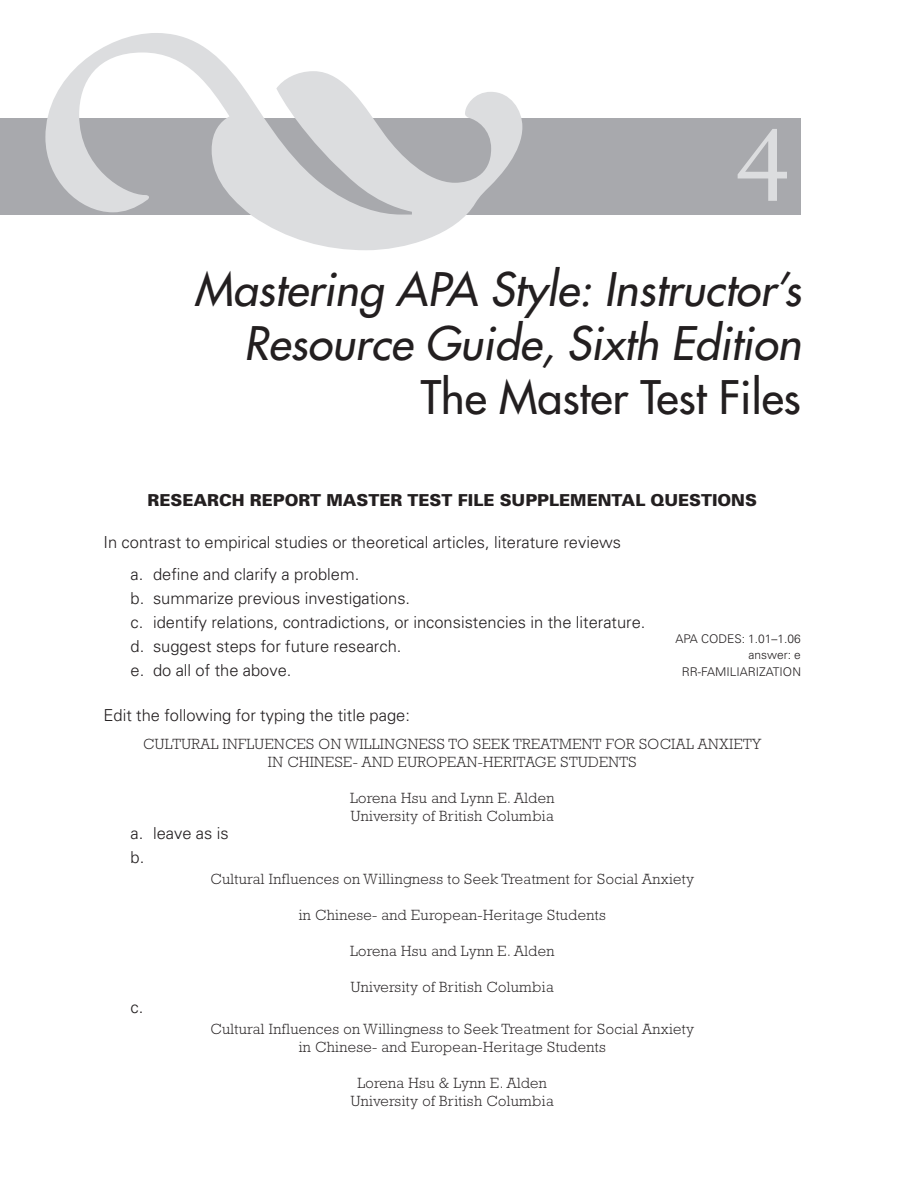
<style>
.page{position:relative;width:918px;height:1188px;background:#fff}
.page>*{position:absolute;margin:0;border:0;box-sizing:border-box;transform-origin:0 0}
.t1{font:102px "Sabon";color:#dcdddf}
.t2{font:italic 45px/54px "Futura";color:#231f20;text-align:right}
.t3{font:45px "Futura";color:#231f20}
.t4{font:300 16.5px/24px "Univers";color:#231f20}
.t5{font:900 16.5px "Univers";color:#231f20}
.t6{font:300 15px/18px "Rockwell";letter-spacing:.025em;color:#231f20;text-align:center}
.t7{font:300 12px/16.5px "Univers";color:#231f20;text-align:right}
</style>
<div class="page">
<div style="left:0;top:119px;width:801px;height:96px;background:#a8a9ad"></div>
<svg style="left:45px;top:33px;width:477px;height:217px"></svg>
<h1 class="t1" style="left:735px;top:105px;width:58px">4</h1>
<h2 class="t2" style="left:194px;top:262px;width:608px">Mastering APA Style: Instructor’s<br>Resource Guide, Sixth Edition</h2>
<h2 class="t3" style="left:421px;top:368px;width:382px">The Master Test Files</h2>
<p class="t5" style="left:148px;top:490px;width:611px">RESEARCH REPORT MASTER TEST FILE SUPPLEMENTAL QUESTIONS</p>
<p class="t4" style="left:131px;top:526px;width:492px;line-height:31.5px;text-indent:-27px">In contrast to empirical studies or theoretical articles, literature reviews a. define and clarify a problem.</p>
<p class="t4" style="left:131px;top:586px;width:517px">b. summarize previous investigations.<br>c. identify relations, contradictions, or inconsistencies in the literature. d. suggest steps for future research.<br>e. do all of the above.</p>
<p class="t4" style="left:104px;top:703px;width:308px">Edit the following for typing the title page:</p>
<p class="t6" style="left:143px;top:735px;width:620px">Cultural Influences on Willingness to Seek Treatment for Social Anxiety in Chinese- and European-Heritage Students</p>
<p class="t6" style="left:350px;top:789px;width:206px;text-align:left">Lorena Hsu and Lynn E. Alden<br>University of British Columbia</p>
<p class="t4" style="left:130px;top:821px;width:100px">a. leave as is b.</p>
<p class="t6" style="left:210px;top:870px;width:485px">Cultural Influences on Willingness to Seek Treatment for Social Anxiety</p>
<p class="t6" style="left:299px;top:906px;width:309px">in Chinese- and European-Heritage Students</p>
<p class="t6" style="left:350px;top:942px;width:206px">Lorena Hsu and Lynn E. Alden</p>
<p class="t6" style="left:351px;top:978px;width:204px">University of British Columbia</p>
<p class="t4" style="left:130px;top:995px;width:14px">c.</p>
<p class="t6" style="left:210px;top:1020px;width:485px">Cultural Influences on Willingness to Seek Treatment for Social Anxiety in Chinese- and European-Heritage Students</p>
<p class="t6" style="left:351px;top:1074px;width:204px">Lorena Hsu &amp; Lynn E. Alden<br>University of British Columbia</p>
<p class="t7" style="left:676px;top:630px;width:127px">APA CODES: 1.01–1.06 answer: e<br>RR-FAMILIARIZATION</p>
</div>
